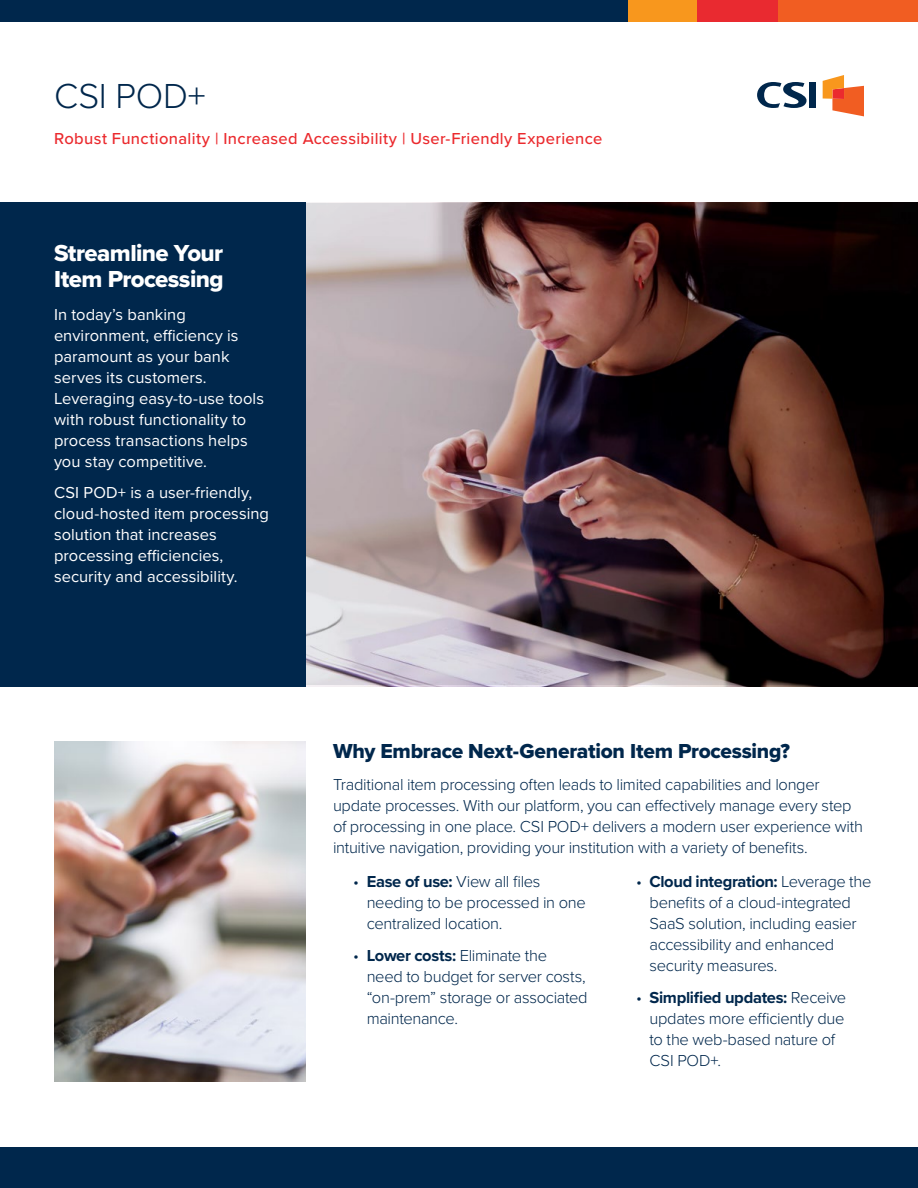
<style>
.page{position:relative;width:918px;height:1188px;background:#fff}
.page>*{position:absolute;margin:0;border:0;box-sizing:border-box;transform-origin:0 0}
.t1{font:300 36px "Proxima Nova";letter-spacing:-.01em;color:#00274c}
.t2{font:24px/25.5px "Proxima Nova Extrabld";letter-spacing:-.025em;color:#fff}
.t3{font:21px "Proxima Nova Extrabld";letter-spacing:-.01em;color:#00274c}
.t4{font:300 16.5px/21px "Proxima Nova";letter-spacing:-.02em;color:#00274c}
.t5{font:16.5px/21px "Proxima Nova";letter-spacing:.005em;color:#fff}
.t6{font:500 16.5px "Proxima Nova";letter-spacing:.02em;color:#eb2a2e}
.s1{font-weight:700}
</style>
<div class="page">
<div style="left:0;top:0;width:628px;height:21px;background:#00274c"></div>
<div style="left:697px;top:0;width:81px;height:21px;background:#e92a30"></div>
<div style="left:628px;top:0;width:69px;height:21px;background:#f8971d"></div>
<div style="left:778px;top:0;width:140px;height:21px;background:#f15d22"></div>
<img style="left:306px;top:202px;width:612px;height:485px">
<div style="left:0;top:202px;width:306px;height:485px;background:#00274c"></div>
<img style="left:54px;top:742px;width:252px;height:340px">
<svg style="left:823px;top:75px;width:41px;height:41px"></svg>
<div style="left:809px;top:82px;width:7px;height:26px;background:#00274c"></div>
<svg style="left:757px;top:82px;width:50px;height:26px"></svg>
<div style="left:0;top:1148px;width:918px;height:40px;background:#00274c"></div>
<h1 class="t1" style="left:54px;top:69px;width:153px">CSI POD+</h1>
<p class="t6" style="left:54px;top:126px;width:550px">Robust Functionality | Increased Accessibility | User-Friendly Experience</p>
<h2 class="t2" style="left:54px;top:240px;width:171px">Streamline Your<br>Item Processing</h2>
<p class="t5" style="left:54px;top:303px;width:212px">In today’s banking environment, efficiency is paramount as your bank serves its customers.<br>Leveraging easy-to-use tools with robust functionality to process transactions helps you stay competitive.</p>
<p class="t5" style="left:54px;top:482px;width:217px">CSI POD+ is a user-friendly, cloud-hosted item processing solution that increases processing efficiencies, security and accessibility.</p>
<p class="t3" style="left:333px;top:736px;width:459px">Why Embrace Next-Generation Item Processing?</p>
<p class="t4" style="left:333px;top:773px;width:532px">Traditional item processing often leads to limited capabilities and longer update processes. With our platform, you can effectively manage every step of processing in one place. CSI POD+ delivers a modern user experience with intuitive navigation, providing your institution with a variety of benefits.</p>
<p class="t4" style="left:367px;top:870px;width:221px;text-indent:-13px">• <span class="s1">Ease of use:</span> View all files needing to be processed in one centralized location.</p>
<p class="t4" style="left:367px;top:944px;width:222px;text-indent:-13px">• <span class="s1">Lower costs:</span> Eliminate the<br>need to budget for server costs, “on-prem” storage or associated maintenance.</p>
<p class="t4" style="left:650px;top:870px;width:224px;text-indent:-13px">• <span class="s1">Cloud integration:</span> Leverage the benefits of a cloud-integrated<br>SaaS solution, including easier accessibility and enhanced security measures.</p>
<p class="t4" style="left:650px;top:986px;width:198px;text-indent:-13px">• <span class="s1">Simplified updates:</span> Receive updates more efficiently due to the web-based nature of<br>CSI POD+.</p>
</div>
